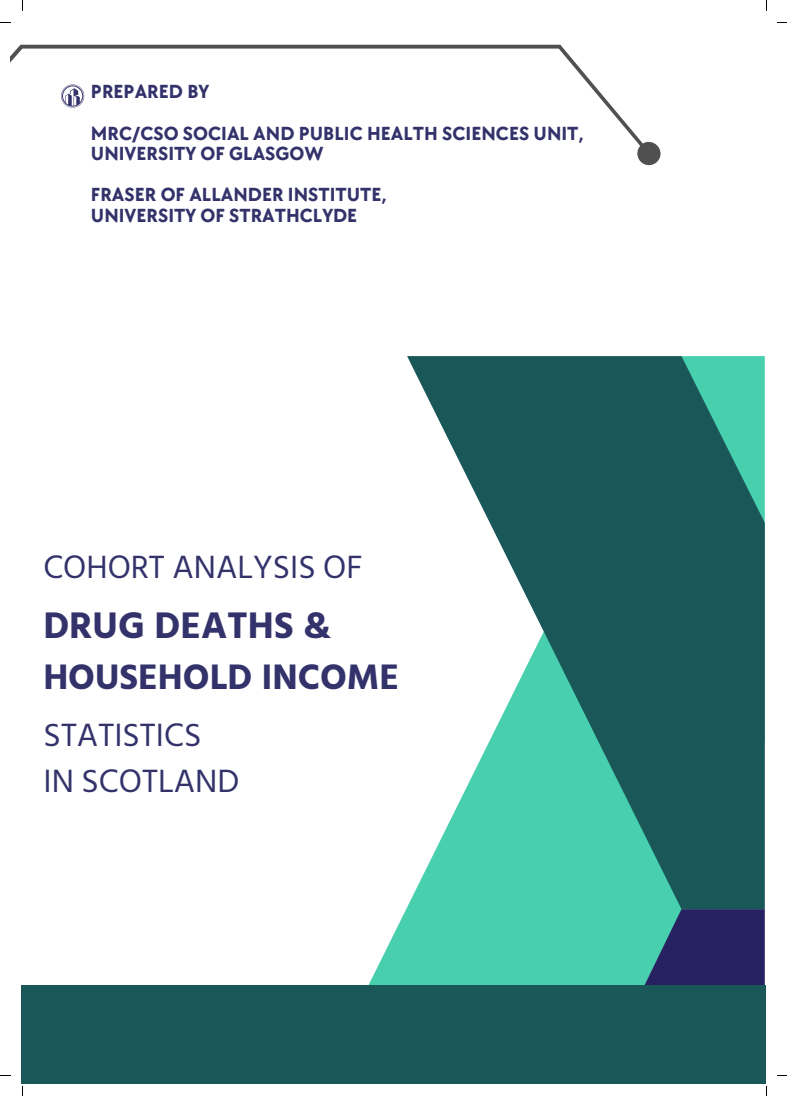
<style>
.page{position:relative;width:787px;height:1096px;background:#fff}
.page>*{position:absolute;margin:0;border:0;box-sizing:border-box;transform-origin:0 0}
.t1{font:700 38px "Hind Siliguri";color:#33326b}
.t2{font:700 36.38px "Hind Siliguri";color:#33326b}
.t3{font:33.12px/46px "Hind Siliguri";color:#33326b}
.t4{font:700 19.62px/41.2px "TT Chocolates";color:#33326b}
</style>
<div class="page">
<svg style="left:368px;top:908px;width:262px;height:77px;background:#55d2b4"></svg>
<svg style="left:407px;top:356px;width:358px;height:553px;fill:#195759"></svg>
<svg style="left:630px;top:909px;width:135px;height:76px;background:#2e4c74"></svg>
<svg style="left:10px;top:45px;width:651px;height:120px"></svg>
<div style="left:22px;top:993px;width:744px;height:90px;background:#195759"></div>
<div style="left:22px;top:985px;width:744px;height:91px;background:#195759"></div>
<p class="t4" style="left:91px;top:70px;width:494px">PREPARED BY<br>MRC/CSO SOCIAL AND PUBLIC HEALTH SCIENCES UNIT,</p>
<p class="t4" style="left:91px;top:132px;width:297px">UNIVERSITY OF GLASGOW<br>FRASER OF ALLANDER INSTITUTE,</p>
<p class="t4" style="left:91px;top:194px;width:268px">UNIVERSITY OF STRATHCLYDE</p>
<h3 class="t3" style="left:43px;top:546px;width:321px">COHORT ANALYSIS OF</h3>
<h1 class="t1" style="left:43px;top:595px;width:289px">DRUG DEATHS &amp;</h1>
<h2 class="t2" style="left:43px;top:648px;width:357px">HOUSEHOLD INCOME</h2>
<h3 class="t3" style="left:44px;top:713px;width:197px">STATISTICS<br>IN SCOTLAND</h3>
</div>
